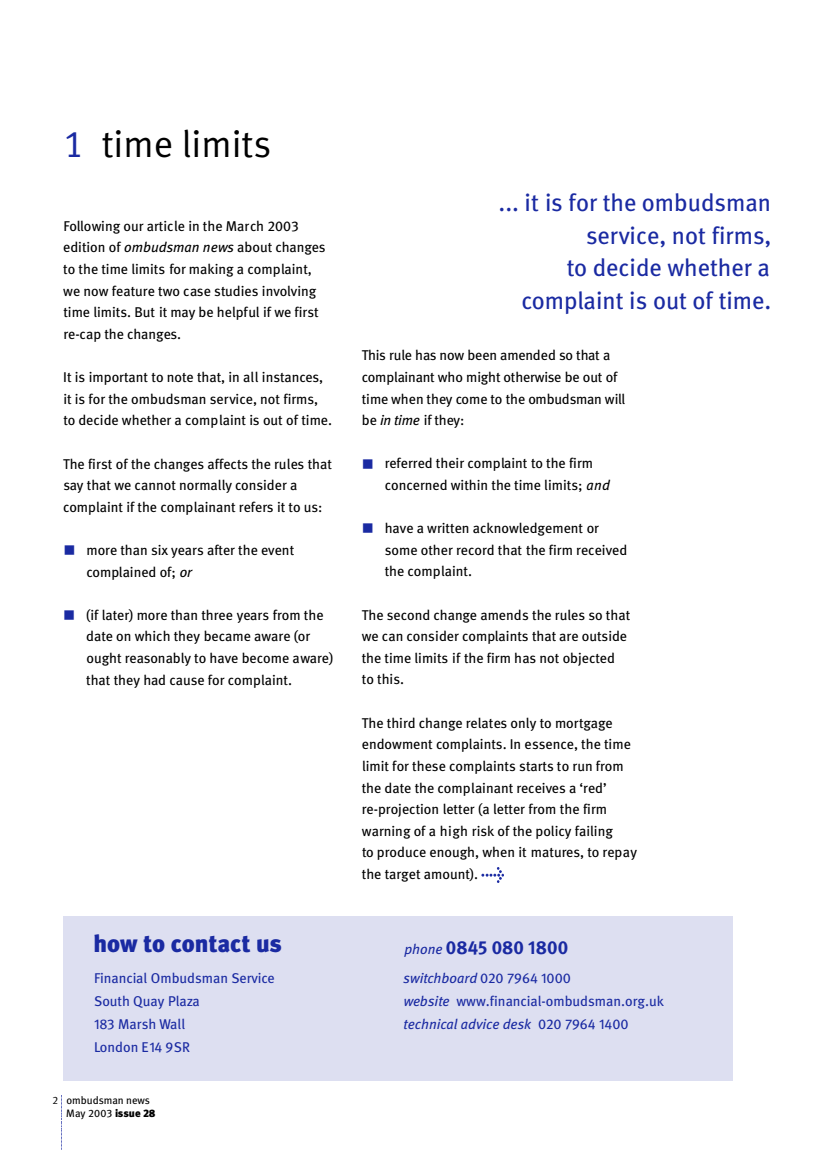
<style>
.page{position:relative;width:815px;height:1155px;background:#fff}
.page>*{position:absolute;margin:0;border:0;box-sizing:border-box;transform-origin:0 0}
.t1{font:37.8px "Meta Normal LF";color:#000}
.t2{font:24.3px/32.4px "Meta Book LF";color:#1a2aa2;text-align:right}
.t3{font:24.3px "Meta Black LF";color:#1a2aa2}
.t4{font:18.9px "Meta Bold Expert";color:#1a2aa2}
.t5{font:14.1px/21.6px "Meta Book LF";color:#000}
.t6{font:14.1px/23px "Meta Book LF";color:#1a2aa2}
.t7{font:italic 14.1px "Meta";color:#1a2aa2}
.t8{font:10.8px/13.2px "Meta Book LF";color:#000}
.t9{font:10.8px "Meta Normal Expert";color:#000}
.s1{color:#1a2aa2}
.s2{font-style:italic}
.s3{font-family:"Meta Book Expert"}
.s4{font-family:"Meta Black LF"}
.s5{font-family:"Meta"}
.s6{font-family:"Meta";font-style:italic;font-size:14.1px}
.s7{font-family:"Meta Book Expert";font-style:normal}
.s8{font-family:"Meta";font-style:italic}
</style>
<div class="page">
<img style="left:61px;top:1096px;width:1px;height:54px">
<div style="left:63px;top:916px;width:669px;height:164px;background:#dddff1"></div>
<img style="left:481px;top:867px;width:22px;height:16px">
<h1 class="t1" style="left:63px;top:128px;width:209px"><span class="s1">1</span> time limits</h1>
<p class="t5" style="left:63px;top:216px;width:264px">Following our article in the March 2003 edition of <span class="s2">ombudsman news</span> about changes to the time limits for making a complaint, we now feature two case studies involving time limits. But it may be helpful if we first re-cap the changes.</p>
<p class="t5" style="left:63px;top:367px;width:270px">It is important to note that, in all instances, it is for the ombudsman service, not firms, to decide whether a complaint is out of time.</p>
<p class="t5" style="left:63px;top:454px;width:270px">The first of the changes affects the rules that say that we cannot normally consider a complaint if the complainant refers it to us:</p>
<p class="t5" style="left:86px;top:540px;width:209px;text-indent:-23px"><span class="s1">■</span> more than six years after the event complained of; <span class="s2">or</span></p>
<p class="t5" style="left:86px;top:605px;width:249px;text-indent:-23px"><span class="s1">■</span> (if later) more than three years from the date on which they became aware (or ought reasonably to have become aware) that they had cause for complaint.</p>
<h2 class="t3" style="left:93px;top:933px;width:190px">how to contact us</h2>
<p class="t6" style="left:94px;top:968px;width:182px">Financial Ombudsman Service<br>South Quay Plaza<br><span class="s3">183</span> Marsh Wall<br>London E<span class="s3">14 9</span>SR</p>
<p class="t9" style="left:52px;top:1095px;width:7px">2</p>
<p class="t8" style="left:66px;top:1094px;width:90px">ombudsman news<br>May 2003 <span class="s4">issue 28</span></p>
<h2 class="t2" style="left:498px;top:188px;width:274px">... it is for the ombudsman service, not firms,<br>to decide whether a complaint is out of time.</h2>
<p class="t5" style="left:362px;top:346px;width:265px">T h is r ule has n ow been amended so tha t a co m pla i na n t who might o t h e rwise be out o f time when they come to the ombu ds man will be <span class="s2">in t i m e</span> i f they:</p>
<p class="t5" style="left:384px;top:454px;width:227px;text-indent:-23px"><span class="s1">■</span> referred their complaint to the firm concerned within the time limits; <span class="s2">and</span></p>
<p class="t5" style="left:384px;top:518px;width:244px;text-indent:-23px"><span class="s1">■</span> have a written acknowledgement or some other record that the firm received the complaint.</p>
<p class="t5" style="left:361px;top:605px;width:270px">The second change amends the rules so that we can consider complaints that are outside the time limits if the firm has not objected to this.</p>
<p class="t5" style="left:362px;top:713px;width:277px">The third change relates only to mortgage endowment complaints. In essence, the time limit for these complaints starts to run from the date the complainant receives a ‘red’ re-projection letter (a letter from the firm warning of a <span class="s5">h i g h</span> risk of the policy failing<br>to produce enough, when it matures, to repay the target amount).</p>
<h3 class="t4" style="left:404px;top:939px;width:165px"><span class="s6">phone</span> 0845 080 1800</h3>
<p class="t7" style="left:403px;top:972px;width:169px">switchboard <span class="s7">020 7964 1000</span></p>
<p class="t6" style="left:404px;top:991px;width:262px"><span class="s8">website</span> www.financial-ombudsman.org.uk</p>
<p class="t7" style="left:403px;top:1018px;width:226px">technical advice desk <span class="s7">020 7964 1400</span></p>
</div>
